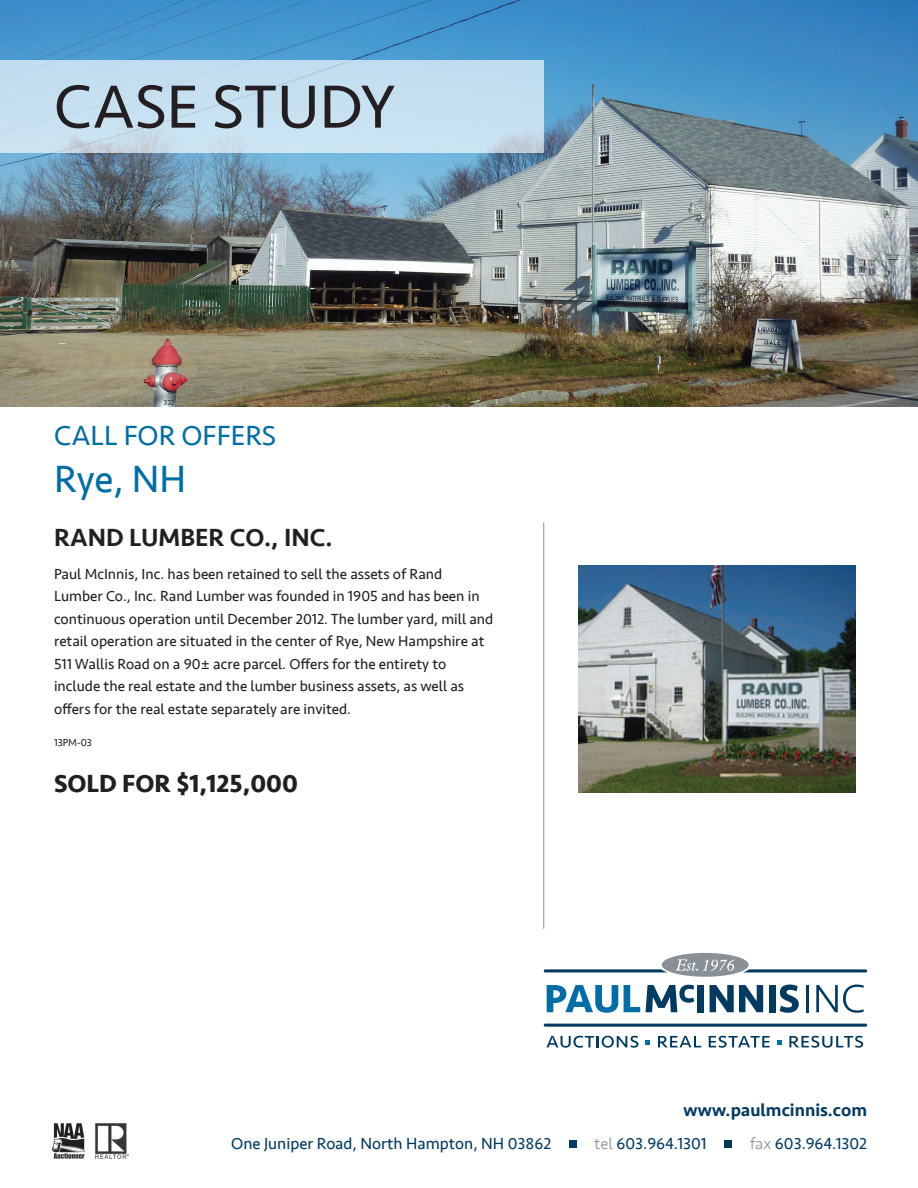
<style>
.page{position:relative;width:918px;height:1188px;background:#fff}
.page>*{position:absolute;margin:0;border:0;box-sizing:border-box;transform-origin:0 0}
.t1{font:63px "Seravek";color:#231f20}
.t2{font:39px "Seravek";color:#006ea6}
.t3{font:28.5px "Seravek";color:#006ea6}
.t4{font:500 25.5px "Seravek";color:#231f20}
.t5{font:700 25.5px "Seravek";color:#231f20}
.t6{font:500 18px "Seravek";color:#003a61}
.t7{font:16.5px "Seravek";color:#003a61}
.t8{font:15px/22.5px "Seravek";color:#231f20}
.t9{font:10.5px "Seravek";color:#231f20}
.s1{font-weight:300;color:#899197}
</style>
<div class="page">
<img style="left:0;top:0;width:918px;height:406px">
<svg style="left:547px;top:985px;width:71px;height:28px"></svg>
<svg style="left:624px;top:985px;width:16px;height:27px"></svg>
<svg style="left:646px;top:984px;width:48px;height:28px"></svg>
<div style="left:697px;top:985px;width:7px;height:27px;background:#003a61"></div>
<svg style="left:710px;top:985px;width:53px;height:27px"></svg>
<div style="left:769px;top:985px;width:6px;height:27px;background:#003a61"></div>
<svg style="left:780px;top:985px;width:19px;height:28px"></svg>
<hr style="left:806px;top:985px;width:3px;height:27px;background:#003a61">
<svg style="left:816px;top:985px;width:48px;height:28px"></svg>
<svg style="left:546px;top:1036px;width:92px;height:12px"></svg>
<svg style="left:646px;top:1041px;width:4px;height:4px"></svg>
<svg style="left:658px;top:1036px;width:43px;height:11px"></svg>
<svg style="left:709px;top:1036px;width:61px;height:12px"></svg>
<svg style="left:777px;top:1041px;width:4px;height:4px"></svg>
<svg style="left:789px;top:1036px;width:74px;height:12px"></svg>
<hr style="left:544px;top:1024px;width:323px;height:3px;background:#003a61;border-radius:2px">
<svg style="left:744px;top:969px;width:123px;height:3px"></svg>
<svg style="left:544px;top:969px;width:123px;height:3px"></svg>
<div style="left:662px;top:953px;width:87px;height:24px;background:#899197;border-radius:50%"></div>
<svg style="left:676px;top:959px;width:59px;height:12px"></svg>
<div style="left:569px;top:1140px;width:8px;height:7px;background:#003a61"></div>
<div style="left:724px;top:1140px;width:8px;height:7px;background:#003a61"></div>
<div style="left:0;top:60px;width:544px;height:93px;background:#c6e0f0"></div>
<hr style="left:543px;top:523px;width:1px;height:406px;background:#899197">
<img style="left:51px;top:1123px;width:34px;height:36px">
<img style="left:95px;top:1124px;width:33px;height:35px">
<img style="left:579px;top:565px;width:276px;height:227px">
<h1 class="t1" style="left:54px;top:58px;width:343px">CASE STUDY</h1>
<h3 class="t3" style="left:54px;top:413px;width:224px">CALL FOR OFFERS</h3>
<h2 class="t2" style="left:54px;top:448px;width:134px">Rye, NH</h2>
<h3 class="t4" style="left:54px;top:522px;width:280px">RAND LUMBER CO., INC.</h3>
<p class="t8" style="left:54px;top:563px;width:441px">Paul McInnis, Inc. has been retained to sell the assets of Rand Lumber Co., Inc. Rand Lumber was founded in 1905 and has been in continuous operation until December 2012. The lumber yard, mill and retail operation are situated in the center of Rye, New Hampshire at 511 Wallis Road on a 90± acre parcel. Offers for the entirety to include the real estate and the lumber business assets, as well as offers for the real estate separately are invited.</p>
<p class="t9" style="left:54px;top:734px;width:40px">13PM-03</p>
<h3 class="t5" style="left:54px;top:763px;width:245px">SOLD FOR $1,125,000</h3>
<p class="t6" style="left:684px;top:1099px;width:185px">www.paulmcinnis.com</p>
<p class="t7" style="left:231px;top:1131px;width:321px">One Juniper Road, North Hampton, NH 03862</p>
<p class="t7" style="left:594px;top:1131px;width:114px"><span class="s1">tel</span> 603.964.1301</p>
<p class="t7" style="left:750px;top:1131px;width:119px"><span class="s1">fax</span> 603.964.1302</p>
</div>
